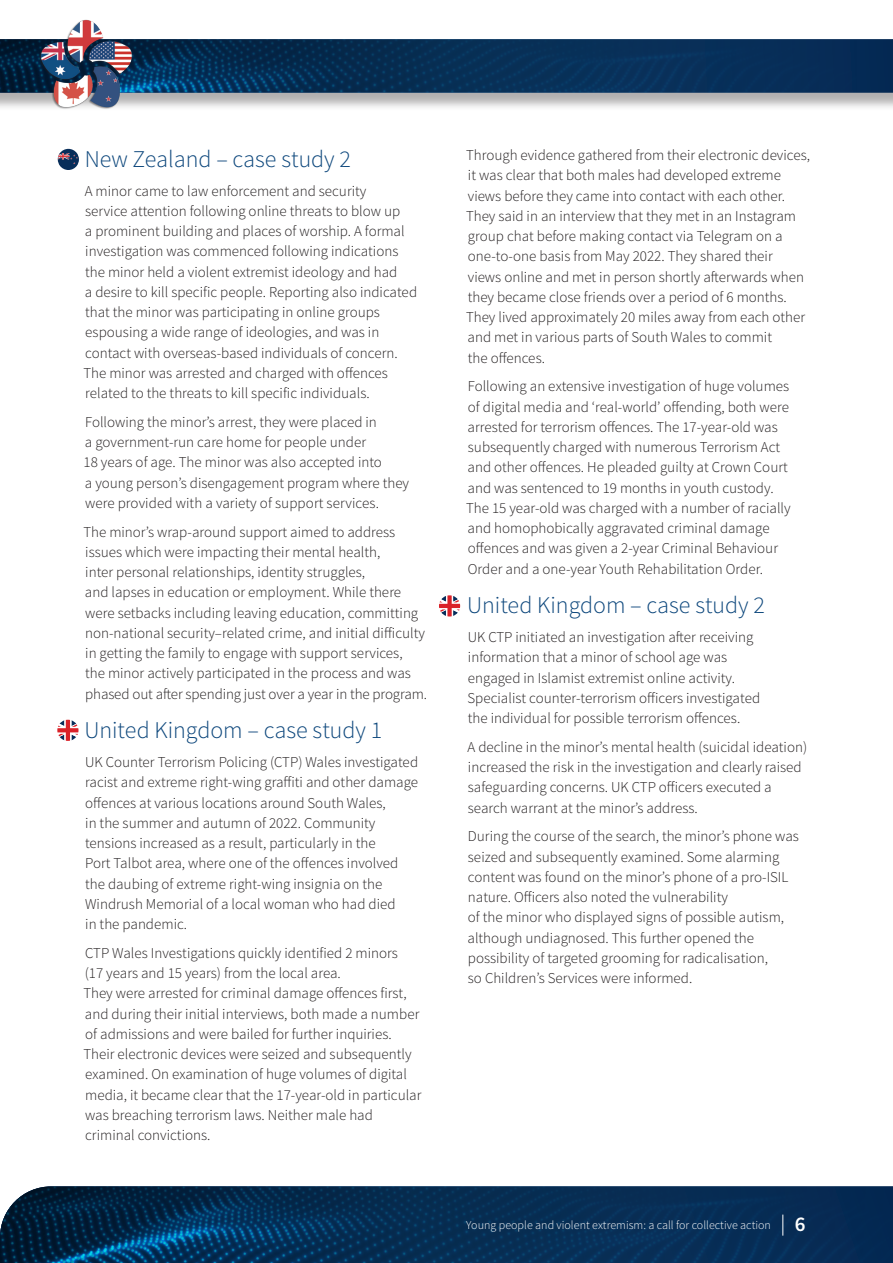
<style>
.page{position:relative;width:893px;height:1263px;background:#fff}
.page>*{position:absolute;margin:0;border:0;box-sizing:border-box;transform-origin:0 0}
.t1{font:300 24px "Source Sans Pro";color:#0d477c}
.BODY{font:300 15px/20.2px "Source Sans Pro";color:#231f20}
.t2{font:300 12px "Source Sans Pro";color:#fff}
.s1{font-weight:600;font-size:21px}
</style>
<div class="page">
<div style="left:0;top:42px;width:893px;height:69px;background:#231f20;opacity:.35"></div>
<div style="left:857px;top:39px;width:36px;height:53px;background:#042954"></div>
<img style="left:0;top:39px;width:857px;height:53px">
<img style="left:0;top:1186px;width:893px;height:77px">
<svg style="left:782px;top:1214px;width:1px;height:21px"></svg>
<img style="left:38px;top:19px;width:97px;height:92px">
<svg style="left:439px;top:595px;width:21px;height:21px"></svg>
<svg style="left:57px;top:720px;width:21px;height:21px"></svg>
<svg style="left:58px;top:149px;width:21px;height:21px"></svg>
<h2 class="t1" style="left:85px;top:144px;width:268px">New Zealand – case study 2</h2>
<p class="BODY" style="left:83px;top:181px;width:335px">A minor came to law enforcement and security<br>service attention following online threats to blow up<br>a prominent building and places of worship. A formal investigation was commenced following indications the minor held a violent extremist ideology and had<br>a desire to kill specific people. Reporting also indicated that the minor was participating in online groups espousing a wide range of ideologies, and was in contact with overseas-based individuals of concern.<br>The minor was arrested and charged with offences related to the threats to kill specific individuals.</p>
<p class="BODY" style="left:83px;top:412px;width:327px">Following the minor’s arrest, they were placed in<br>a government-run care home for people under<br>18 years of age. The minor was also accepted into<br>a young person’s disengagement program where they were provided with a variety of support services.</p>
<p class="BODY" style="left:83px;top:522px;width:345px">The minor’s wrap-around support aimed to address issues which were impacting their mental health,<br>inter personal relationships, identity struggles,<br>and lapses in education or employment. While there were setbacks including leaving education, committing non-national security–related crime, and initial difficulty in getting the family to engage with support services,<br>the minor actively participated in the process and was phased out after spending just over a year in the program.</p>
<h2 class="t1" style="left:84px;top:716px;width:299px">United Kingdom – case study 1</h2>
<p class="BODY" style="left:85px;top:752px;width:335px">UK Counter Terrorism Policing (CTP) Wales investigated racist and extreme right-wing graffiti and other damage offences at various locations around South Wales,<br>in the summer and autumn of 2022. Community tensions increased as a result, particularly in the<br>Port Talbot area, where one of the offences involved the daubing of extreme right-wing insignia on the Windrush Memorial of a local woman who had died<br>in the pandemic.</p>
<p class="BODY" style="left:83px;top:943px;width:340px">CTP Wales Investigations quickly identified 2 minors<br>(17 years and 15 years) from the local area.<br>They were arrested for criminal damage offences first, and during their initial interviews, both made a number of admissions and were bailed for further inquiries.<br>Their electronic devices were seized and subsequently examined. On examination of huge volumes of digital media, it became clear that the 17-year-old in particular was breaching terrorism laws. Neither male had criminal convictions.</p>
<p class="BODY" style="left:466px;top:145px;width:345px">Through evidence gathered from their electronic devices, it was clear that both males had developed extreme views before they came into contact with each other.<br>They said in an interview that they met in an Instagram group chat before making contact via Telegram on a one-to-one basis from May 2022. They shared their<br>views online and met in person shortly afterwards when they became close friends over a period of 6 months.<br>They lived approximately 20 miles away from each other and met in various parts of South Wales to commit<br>the offences.</p>
<p class="BODY" style="left:466px;top:376px;width:326px">Following an extensive investigation of huge volumes of digital media and ‘real-world’ offending, both were arrested for terrorism offences. The 17-year-old was subsequently charged with numerous Terrorism Act and other offences. He pleaded guilty at Crown Court and was sentenced to 19 months in youth custody.<br>The 15 year-old was charged with a number of racially and homophobically aggravated criminal damage offences and was given a 2-year Criminal Behaviour Order and a one-year Youth Rehabilitation Order.</p>
<h2 class="t1" style="left:467px;top:591px;width:299px">United Kingdom – case study 2</h2>
<p class="BODY" style="left:468px;top:627px;width:294px">UK CTP initiated an investigation after receiving information that a minor of school age was engaged in Islamist extremist online activity.<br>Specialist counter-terrorism officers investigated the individual for possible terrorism offences.</p>
<p class="BODY" style="left:468px;top:737px;width:341px">A decline in the minor’s mental health (suicidal ideation) increased the risk in the investigation and clearly raised safeguarding concerns. UK CTP officers executed a search warrant at the minor’s address.</p>
<p class="BODY" style="left:468px;top:826px;width:333px">During the course of the search, the minor’s phone was seized and subsequently examined. Some alarming content was found on the minor’s phone of a pro-ISIL nature. Officers also noted the vulnerability<br>of the minor who displayed signs of possible autism, although undiagnosed. This further opened the possibility of targeted grooming for radicalisation,<br>so Children’s Services were informed.</p>
<p class="t2" style="left:466px;top:1218px;width:341px">Young people and violent extremism: a call for collective action <span class="s1">6</span></p>
</div>
